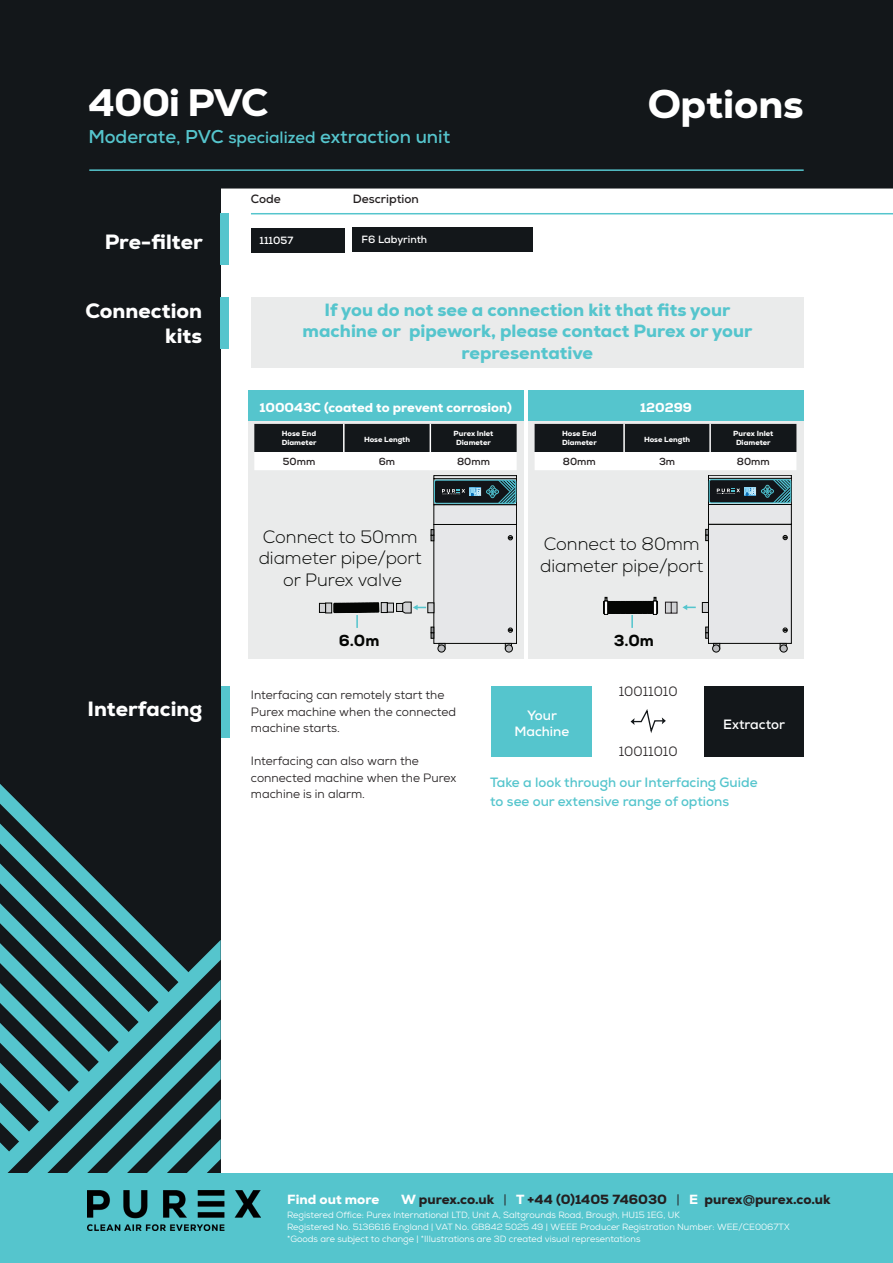
<style>
.page{position:relative;width:893px;height:1263px;background:#fff}
.page>*{position:absolute;margin:0;border:0;box-sizing:border-box;transform-origin:0 0}
.t1{font:800 40.35px "Nexa";color:#fff}
.t2{font:800 39px "Nexa";letter-spacing:-.02em;color:#fff}
.t3{font:800 21px/25.2px "Nexa";color:#fff;text-align:right}
.t4{font:700 18.45px "Nexa";color:#55c5cd}
.t5{font:800 18px/21.6px "Nexa";color:#55c5cd;text-align:center}
.t6{font:300 17.85px/21.5px "Nexa";color:#040503;text-align:center}
.t7{font:800 15.9px "Nexa";color:#040503}
.t8{font:800 15.75px "Nexa";color:#040503}
.t9{font:700 13.5px/19.5px "Nexa";color:#55c5cd}
.t10{font:800 13.5px "Nexa";color:#231f20}
.t11{font:700 13.5px "Nexa";color:#fff}
.t12{font:13.5px "Nexa";color:#231f20}
.t13{font:800 13.5px "Nexa";color:#fff}
.t14{font:800 13.2px "Nexa";color:#fff}
.t15{font:12px/16.5px "Nexa";color:#231f20}
.t16{font:700 12px "Nexa";color:#231f20}
.t17{font:700 10.5px "Nexa";color:#fff}
.t18{font:700 10.2px "Nexa";color:#231f20}
.t19{font:9px "Nexa";color:#fff}
.t20{font:800 7.5px/9px "Nexa";color:#fff;text-align:center}
.s1{font-size:16.5px}
.s2{color:#fff}
.s3{font-weight:400}
.s4{font-weight:700}
</style>
<div class="page">
<div style="left:0;top:0;width:221px;height:1263px;background:#13171a"></div>
<svg style="left:0;top:784px;width:221px;height:390px"></svg>
<div style="left:221px;top:0;width:672px;height:189px;background:#13171a"></div>
<div style="left:221px;top:213px;width:8px;height:52px;background:#55c5cd"></div>
<div style="left:221px;top:686px;width:8px;height:52px;background:#55c5cd"></div>
<div style="left:492px;top:686px;width:100px;height:70px;background:#55c5cd"></div>
<div style="left:704px;top:686px;width:100px;height:70px;background:#13171a"></div>
<svg style="left:631px;top:709px;width:35px;height:24px"></svg>
<div style="left:0;top:1174px;width:893px;height:89px;background:#55c5cd"></div>
<hr style="left:251px;top:213px;width:642px;height:1px;background:#55c5cd">
<hr style="left:89px;top:169px;width:715px;height:2px;background:#55c5cd">
<div style="left:221px;top:297px;width:8px;height:52px;background:#55c5cd"></div>
<img style="left:87px;top:1191px;width:173px;height:39px">
<div style="left:248px;top:390px;width:275px;height:269px;background:#eaebeb"></div>
<div style="left:248px;top:390px;width:275px;height:31px;background:#55c5cd"></div>
<svg style="left:254px;top:424px;width:263px;height:46px;background:#717375"></svg>
<div style="left:434px;top:524px;width:83px;height:119px;background:#e6e7e9"></div>
<div style="left:434px;top:524px;width:83px;height:120px;border:1px solid #040503"></div>
<div style="left:434px;top:505px;width:83px;height:19px;background:#e6e7e9"></div>
<div style="left:434px;top:504px;width:83px;height:21px;border:1px solid #040503"></div>
<div style="left:434px;top:475px;width:83px;height:4px;border:1px solid #040503"></div>
<svg style="left:508px;top:535px;width:5px;height:5px"></svg>
<svg style="left:508px;top:628px;width:5px;height:4px"></svg>
<svg style="left:431px;top:529px;width:3px;height:12px"></svg>
<svg style="left:428px;top:602px;width:6px;height:11px"></svg>
<div style="left:396px;top:603px;width:7px;height:9px;background:#d1d2d4;border:1px solid #040503"></div>
<svg style="left:431px;top:627px;width:14px;height:22px"></svg>
<div style="left:438px;top:645px;width:7px;height:7px;background:#bcbdc0;border-radius:50%"></div>
<div style="left:438px;top:645px;width:7px;height:7px;border:1px solid #040503;border-radius:50%"></div>
<svg style="left:505px;top:643px;width:7px;height:4px"></svg>
<div style="left:505px;top:645px;width:7px;height:7px;background:#bcbdc0;border-radius:50%"></div>
<div style="left:505px;top:645px;width:8px;height:7px;border:1px solid #040503;border-radius:50%"></div>
<svg style="left:334px;top:603px;width:45px;height:25px"></svg>
<div style="left:381px;top:602px;width:7px;height:11px;background:#d1d2d4;border:1px solid #040503"></div>
<div style="left:387px;top:603px;width:7px;height:9px;background:#d1d2d4;border:1px solid #040503"></div>
<div style="left:325px;top:603px;width:7px;height:10px;background:#d1d2d4;border:1px solid #040503"></div>
<div style="left:319px;top:603px;width:7px;height:10px;background:#d1d2d4;border:1px solid #040503"></div>
<svg style="left:402px;top:601px;width:24px;height:12px"></svg>
<svg style="left:434px;top:480px;width:82px;height:23px;background:#28434a"></svg>
<div style="left:528px;top:390px;width:276px;height:269px;background:#eaebeb"></div>
<div style="left:528px;top:390px;width:276px;height:31px;background:#55c5cd"></div>
<svg style="left:535px;top:424px;width:261px;height:46px;background:#707274"></svg>
<hr style="left:623px;top:424px;width:2px;height:28px;background:#fff">
<hr style="left:709px;top:424px;width:2px;height:28px;background:#fff">
<div style="left:708px;top:524px;width:83px;height:119px;background:#e6e7e9"></div>
<div style="left:708px;top:524px;width:84px;height:120px;border:1px solid #040503"></div>
<div style="left:708px;top:478px;width:84px;height:27px;border:1px solid #040503"></div>
<div style="left:708px;top:504px;width:83px;height:20px;background:#e6e7e9"></div>
<div style="left:708px;top:504px;width:84px;height:20px;border:1px solid #040503"></div>
<div style="left:708px;top:475px;width:84px;height:4px;border:1px solid #040503"></div>
<svg style="left:783px;top:535px;width:4px;height:5px"></svg>
<svg style="left:783px;top:628px;width:4px;height:4px"></svg>
<svg style="left:705px;top:529px;width:4px;height:12px"></svg>
<svg style="left:705px;top:627px;width:4px;height:11px"></svg>
<div style="left:702px;top:602px;width:7px;height:11px;background:#d1d2d4;border:1px solid #040503"></div>
<svg style="left:713px;top:643px;width:7px;height:4px"></svg>
<div style="left:713px;top:645px;width:7px;height:7px;background:#bcbdc0;border-radius:50%"></div>
<div style="left:712px;top:645px;width:8px;height:7px;border:1px solid #040503;border-radius:50%"></div>
<svg style="left:780px;top:643px;width:6px;height:4px"></svg>
<div style="left:780px;top:645px;width:7px;height:7px;background:#bcbdc0;border-radius:50%"></div>
<div style="left:780px;top:645px;width:7px;height:7px;border:1px solid #040503;border-radius:50%"></div>
<svg style="left:603px;top:597px;width:55px;height:31px"></svg>
<svg style="left:709px;top:479px;width:82px;height:24px;background:#2a474f"></svg>
<svg style="left:665px;top:602px;width:31px;height:12px"></svg>
<div style="left:251px;top:297px;width:553px;height:70px;background:#eaebeb"></div>
<div style="left:251px;top:228px;width:93px;height:25px;background:#13171a"></div>
<div style="left:353px;top:227px;width:180px;height:25px;background:#13171a"></div>
<p class="t2" style="left:88px;top:78px;width:182px">400i PVC</p>
<p class="t1" style="left:648px;top:78px;width:158px">Options</p>
<p class="t4" style="left:88px;top:124px;width:363px">Moderate, PVC <span class="s1">specialized</span> extraction unit</p>
<p class="t3" style="left:105px;top:229px;width:99px">Pre-filter</p>
<p class="t3" style="left:85px;top:298px;width:118px">Connection kits</p>
<p class="t3" style="left:88px;top:696px;width:116px">Interfacing</p>
<p class="t16" style="left:251px;top:191px;width:31px">Code</p>
<p class="t16" style="left:353px;top:191px;width:67px">Description</p>
<p class="t17" style="left:259px;top:233px;width:35px">111057</p>
<p class="t17" style="left:362px;top:232px;width:67px">F6 Labyrinth</p>
<p class="t5" style="left:303px;top:298px;width:451px">If you do not see a connection kit that fits your machine or pipework, please contact Purex or your representative</p>
<p class="t14" style="left:259px;top:399px;width:254px">100043C (coated to prevent corrosion)</p>
<p class="t14" style="left:640px;top:399px;width:53px">120299</p>
<p class="t20" style="left:282px;top:428px;width:36px">Hose End</p>
<p class="t20" style="left:282px;top:437px;width:36px">Diameter</p>
<p class="t20" style="left:364px;top:435px;width:48px">Hose Length</p>
<p class="t20" style="left:453px;top:428px;width:42px">Purex Inlet<br>Diameter</p>
<p class="t18" style="left:283px;top:455px;width:34px">50mm</p>
<p class="t18" style="left:379px;top:455px;width:18px">6m</p>
<p class="t18" style="left:457px;top:455px;width:34px">80mm</p>
<p class="t20" style="left:562px;top:428px;width:36px">Hose End</p>
<p class="t20" style="left:562px;top:437px;width:36px">Diameter</p>
<p class="t20" style="left:644px;top:435px;width:48px">Hose Length</p>
<p class="t20" style="left:733px;top:428px;width:42px">Purex Inlet<br>Diameter</p>
<p class="t18" style="left:563px;top:455px;width:34px">80mm</p>
<p class="t18" style="left:659px;top:455px;width:18px">3m</p>
<p class="t18" style="left:737px;top:455px;width:34px">80mm</p>
<p class="t6" style="left:259px;top:526px;width:164px">Connect to 50mm diameter pipe/port or Purex valve</p>
<p class="t6" style="left:540px;top:534px;width:165px;text-align:left">Connect to 80mm diameter pipe/port</p>
<p class="t8" style="left:339px;top:630px;width:42px">6.0m</p>
<p class="t7" style="left:614px;top:630px;width:41px">3.0m</p>
<p class="t15" style="left:251px;top:687px;width:207px">Interfacing can remotely start the<br>Purex machine when the connected machine starts.</p>
<p class="t15" style="left:251px;top:753px;width:207px">Interfacing can also warn the connected machine when the Purex machine is in alarm.</p>
<p class="t11" style="left:527px;top:706px;width:31px">Your</p>
<p class="t11" style="left:514px;top:723px;width:56px">Machine</p>
<p class="t12" style="left:619px;top:683px;width:60px">10011010</p>
<p class="t12" style="left:619px;top:743px;width:60px">10011010</p>
<p class="t11" style="left:723px;top:716px;width:63px">Extractor</p>
<p class="t9" style="left:490px;top:772px;width:269px">Take a look through our Interfacing Guide to see our extensive range of options</p>
<p class="t13" style="left:287px;top:1190px;width:94px">Find out more</p>
<p class="t10" style="left:401px;top:1190px;width:431px"><span class="s2">W</span> purex.co.uk <span class="s3">|</span> <span class="s2">T</span> +44 (0)1405 746030 <span class="s3">|</span> <span class="s2">E</span> purex<span class="s4">@</span>purex.co.uk</p>
<p class="t19" style="left:287px;top:1209px;width:394px">Registered Office: Purex International LTD, Unit A, Saltgrounds Road, Brough, HU15 1EG, UK</p>
<p class="t19" style="left:287px;top:1221px;width:504px">Registered No. 5136616 England | VAT No. GB842 5025 49 | WEEE Producer Registration Number: WEE/CE0067TX</p>
<p class="t19" style="left:287px;top:1233px;width:355px">*Goods are subject to change | *Illustrations are 3D created visual representations</p>
</div>
